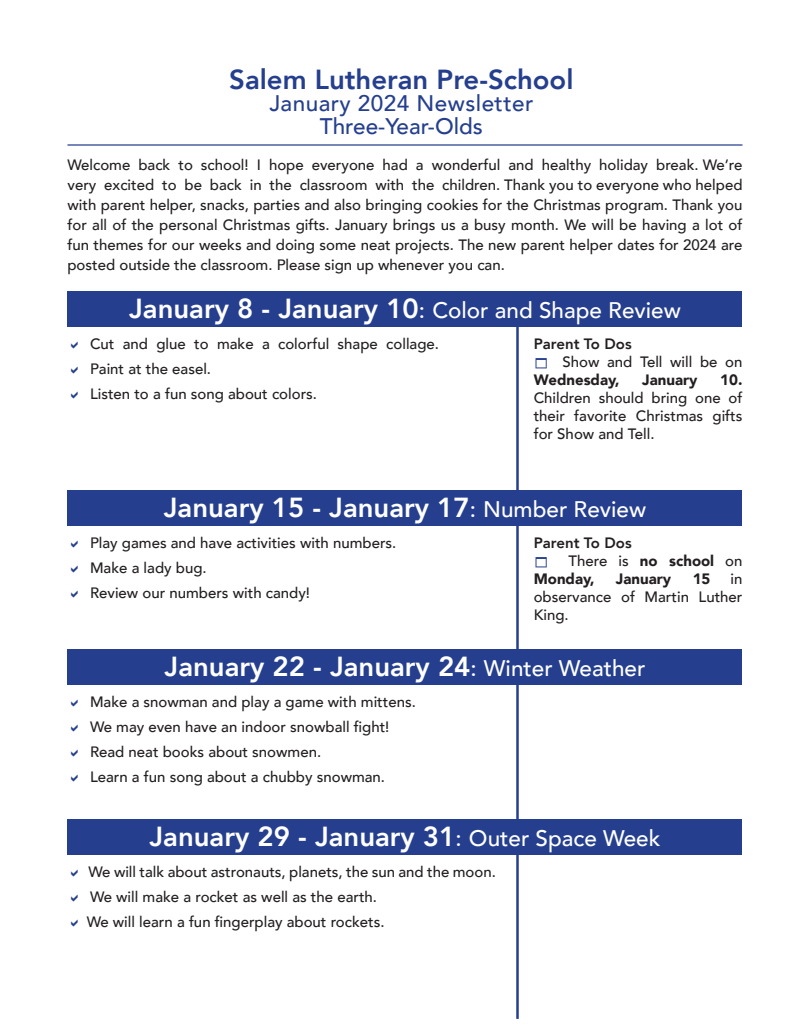
<style>
.page{position:relative;width:810px;height:1035px;background:#fff}
.page>*{position:absolute;margin:0;border:0;box-sizing:border-box;transform-origin:0 0}
.t1{font:800 27.5px "Avenir";color:#fff}
.t2{font:800 27.5px "Avenir";color:#253f8e}
.t3{font:500 22.5px "Avenir";color:#fff}
.t4{font:500 22.5px "Avenir";letter-spacing:.02em;color:#253f8e}
.t5{font:500 22.5px "Avenir";color:#253f8e}
.t6{font:500 15px/18px "Avenir";color:#231f20;text-align:justify}
.t7{font:900 15px/18px "Avenir";color:#231f20}
.t8{font:800 15px "Avenir";color:#231f20}
.s1{font-weight:800;font-size:27.5px}
.s2{font-weight:900}
.s3{font-weight:500;font-size:22.5px}
.s4{font-weight:500}
</style>
<div class="page">
<hr style="left:516px;top:323px;width:3px;height:696px;background:#253f8e">
<div style="left:68px;top:291px;width:674px;height:36px;background:#253f8e"></div>
<div style="left:68px;top:490px;width:674px;height:36px;background:#253f8e"></div>
<div style="left:68px;top:649px;width:674px;height:36px;background:#253f8e"></div>
<div style="left:68px;top:819px;width:674px;height:36px;background:#253f8e"></div>
<hr style="left:68px;top:144px;width:674px;height:2px;background:#253f8e">
<p class="t2" style="left:229px;top:58px;width:346px">Salem Lutheran Pre-School</p>
<p class="t4" style="left:269px;top:84px;width:266px">January 2024 Newsletter</p>
<p class="t5" style="left:320px;top:106px;width:164px">Three-Year-Olds</p>
<p class="t6" style="left:68px;top:154px;width:677px;line-height:20px">Welcome back to school! I hope everyone had a wonderful and healthy holiday break. We’re very excited to be back in the classroom with the children. Thank you to everyone who helped with parent helper, snacks, parties and also bringing cookies for the Christmas program. Thank you for all of the personal Christmas gifts. January brings us a busy month. We will be having a lot of fun themes for our weeks and doing some neat projects. The new parent helper dates for 2024 are posted outside the classroom. Please sign up whenever you can.</p>
<p class="t3" style="left:129px;top:291px;width:553px"><span class="s1">January 8 - January 10</span>: Color and Shape Review</p>
<p class="t6" style="left:90px;top:334px;width:351px">Cut and glue to make a colorful shape collage.</p>
<p class="t6" style="left:90px;top:359px;width:123px">Paint at the easel.</p>
<p class="t6" style="left:90px;top:384px;width:229px">Listen to a fun song about colors.</p>
<p class="t8" style="left:534px;top:332px;width:100px">Parent To Dos</p>
<p class="t6" style="left:534px;top:352px;width:210px;text-indent:29px">Show and Tell will be on<br><span class="s2">Wednesday,</span></p>
<p class="t6" style="left:534px;top:370px;width:210px;text-indent:187px"><span class="s2">10.<br></span>Children should bring one of their favorite Christmas gifts for Show and Tell.</p>
<p class="t7" style="left:642px;top:370px;width:57px">January</p>
<p class="t1" style="left:164px;top:486px;width:484px">January 15 - January 17<span class="s3">: Number Review</span></p>
<p class="t6" style="left:90px;top:533px;width:308px">Play games and have activities with numbers.</p>
<p class="t6" style="left:90px;top:558px;width:118px">Make a lady bug.</p>
<p class="t6" style="left:90px;top:583px;width:222px">Review our numbers with candy!</p>
<p class="t8" style="left:534px;top:531px;width:100px">Parent To Dos</p>
<p class="t7" style="left:534px;top:551px;width:210px;text-indent:35px"><span class="s4">There is</span> no school <span class="s4">on<br></span>Monday,</p>
<p class="t6" style="left:534px;top:569px;width:210px;text-indent:197px">in observance of Martin Luther King.</p>
<p class="t7" style="left:616px;top:569px;width:57px">January</p>
<p class="t7" style="left:693px;top:569px;width:19px">15</p>
<p class="t1" style="left:165px;top:645px;width:482px">January 22 - January 24<span class="s3">: Winter Weather</span></p>
<p class="t6" style="left:90px;top:691px;width:327px">Make a snowman and play a game with mittens.</p>
<p class="t6" style="left:90px;top:717px;width:301px">We may even have an indoor snowball fight!</p>
<p class="t6" style="left:90px;top:742px;width:233px">Read neat books about snowmen.</p>
<p class="t6" style="left:90px;top:767px;width:297px">Learn a fun song about a chubby snowman.</p>
<p class="t1" style="left:150px;top:815px;width:512px">January 29 - January 31<span class="s3">: Outer Space Week</span></p>
<p class="t6" style="left:89px;top:862px;width:409px">We will talk about astronauts, planets, the sun and the moon.</p>
<p class="t6" style="left:90px;top:887px;width:289px">We will make a rocket as well as the earth.</p>
<p class="t6" style="left:87px;top:912px;width:299px">We will learn a fun fingerplay about rockets.</p>
</div>
